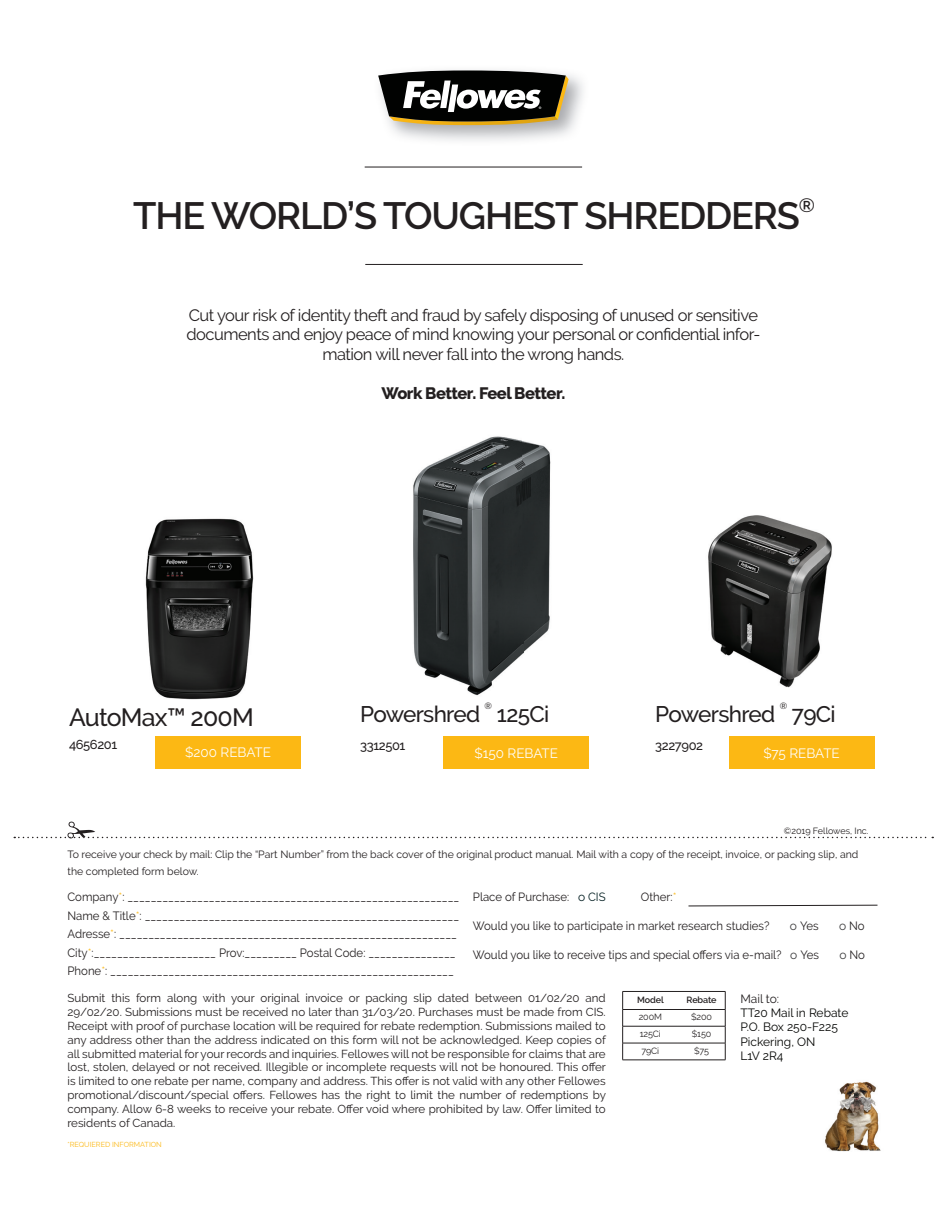
<style>
.page{position:relative;width:945px;height:1215px;background:#fff}
.page>*{position:absolute;margin:0;border:0;box-sizing:border-box;transform-origin:0 0}
.t1{font:600 37.95px "Raleway";letter-spacing:-.03em;color:#231f20}
.t2{font:500 24.9px "Raleway";letter-spacing:-.03em;color:#231f20}
.t3{font:500 22.5px "Raleway";letter-spacing:-.03em;color:#231f20}
.t4{font:16.5px/19.5px "Raleway";letter-spacing:-.03em;color:#231f20;text-align:center}
.t5{font:800 16.5px "Raleway";letter-spacing:-.03em;color:#231f20}
.t6{font:13.5px "Raleway";color:#fff}
.t7{font:500 12.9px "Raleway";letter-spacing:-.03em;color:#231f20}
.t8{font:12px/18.5px "Raleway";color:#231f20;scale:.95 1}
.t9{font:12px/14.4px "Raleway";color:#040503}
.t10{font:12px "Raleway";color:#231f20}
.t11{font:11.85px "Raleway";color:#231f20;scale:.96 1}
.t12{font:11.55px/13.8px "Raleway";color:#231f20;text-align:justify}
.t13{font:10.5px/16.5px "Raleway";color:#231f20}
.t14{font:9px "Raleway";letter-spacing:-.01em;color:#231f20}
.t15{font:600 9px "Raleway";letter-spacing:-.01em;color:#231f20}
.t16{font:500 9px "Raleway";color:#231f20}
.t17{font:7.2px "Raleway";color:#fcb814}
.s1{color:#041f22}
.s2{color:#fcb814}
.s3{color:#3e3e3f}
</style>
<div class="page">
<svg style="left:378px;top:70px;width:191px;height:55px"></svg>
<hr style="left:365px;top:167px;width:217px;height:1px;background:#231f20">
<div style="left:155px;top:736px;width:146px;height:32px;background:#fcb814"></div>
<img style="left:145px;top:518px;width:109px;height:182px">
<svg style="left:14px;top:822px;width:919px;height:16px"></svg>
<hr style="left:622px;top:991px;width:56px;height:1px;background:#231f20">
<hr style="left:678px;top:991px;width:47px;height:1px;background:#231f20">
<hr style="left:622px;top:1009px;width:56px;height:1px;background:#231f20">
<hr style="left:678px;top:1009px;width:47px;height:1px;background:#231f20">
<hr style="left:622px;top:1026px;width:56px;height:1px;background:#231f20">
<hr style="left:678px;top:1026px;width:47px;height:1px;background:#231f20">
<hr style="left:622px;top:1043px;width:56px;height:1px;background:#231f20">
<svg style="left:622px;top:992px;width:1px;height:68px"></svg>
<hr style="left:678px;top:1043px;width:47px;height:1px;background:#231f20">
<svg style="left:725px;top:992px;width:1px;height:68px"></svg>
<hr style="left:622px;top:1060px;width:56px;height:1px;background:#231f20">
<hr style="left:678px;top:1060px;width:47px;height:1px;background:#231f20">
<svg style="left:688px;top:904px;width:190px;height:3px"></svg>
<div style="left:443px;top:736px;width:146px;height:33px;background:#fcb814"></div>
<img style="left:413px;top:436px;width:138px;height:260px">
<div style="left:729px;top:736px;width:146px;height:33px;background:#fcb814"></div>
<img style="left:708px;top:515px;width:124px;height:172px">
<hr style="left:365px;top:264px;width:218px;height:1px;background:#231f20">
<img style="left:825px;top:1081px;width:56px;height:71px">
<h1 class="t1" style="left:133px;top:194px;width:683px">THE WORLD’S TOUGHEST SHREDDERS<sup>®</sup></h1>
<h3 class="t4" style="left:186px;top:305px;width:575px">Cut your risk of identity theft and fraud by safely disposing of unused or sensitive documents and enjoy peace of mind knowing your personal or confidential infor&shy;mation will never fall into the wrong hands.</h3>
<h3 class="t5" style="left:381px;top:384px;width:185px">Work Better. Feel Better.</h3>
<h2 class="t2" style="left:69px;top:703px;width:186px">AutoMax™ 200M</h2>
<p class="t7" style="left:69px;top:737px;width:50px">4656201</p>
<p class="t6" style="left:185px;top:745px;width:87px">$200 REBATE</p>
<p class="t16" style="left:485px;top:701px;width:9px">®</p>
<h3 class="t3" style="left:360px;top:701px;width:122px">Powershred</h3>
<h3 class="t3" style="left:497px;top:701px;width:54px">125Ci</h3>
<p class="t7" style="left:360px;top:738px;width:47px">3312501</p>
<p class="t6" style="left:474px;top:745px;width:85px">$150 REBATE</p>
<p class="t16" style="left:780px;top:701px;width:9px">®</p>
<h3 class="t3" style="left:655px;top:701px;width:122px">Powershred</h3>
<h3 class="t3" style="left:792px;top:701px;width:45px">79Ci</h3>
<p class="t7" style="left:655px;top:738px;width:49px">3227902</p>
<p class="t6" style="left:763px;top:745px;width:78px">$75 REBATE</p>
<p class="t14" style="left:784px;top:826px;width:86px">©2019 Fellowes, Inc.</p>
<p class="t13" style="left:68px;top:846px;width:792px">To receive your check by mail: Clip the “Part Number” from the back cover of the original product manual. Mail with a copy of the receipt, invoice, or packing slip, and the completed form below.</p>
<p class="t11" style="left:473px;top:890px;width:140px">Place of Purchase: <span class="s1">o CIS</span></p>
<p class="t11" style="left:641px;top:890px;width:39px">Other:<span class="s2">*</span></p>
<p class="t8" style="left:473px;top:916px;width:314px">Would you like to participate in market research studies?</p>
<p class="t8" style="left:790px;top:916px;width:32px"><span class="s3">o</span> Yes</p>
<p class="t8" style="left:839px;top:916px;width:28px"><span class="s3">o</span> No</p>
<p class="t8" style="left:473px;top:945px;width:366px">Would you like to receive tips and special offers via e-mail? <span class="s3">o</span> Yes</p>
<p class="t8" style="left:839px;top:945px;width:28px"><span class="s3">o</span> No</p>
<p class="t12" style="left:68px;top:991px;width:540px">Submit this form along with your original invoice or packing slip dated between 01/02/20 and 29/02/20. Submissions must be received no later than 31/03/20. Purchases must be made from CIS.<br>Receipt with proof of purchase location will be required for rebate redemption. Submissions mailed to any address other than the address indicated on this form will not be acknowledged. Keep copies of all submitted material for your records and inquiries. Fellowes will not be responsible for claims that are lost, stolen, delayed or not received. Illegible or incomplete requests will not be honoured. This offer is limited to one rebate per name, company and address. This offer is not valid with any other Fellowes promotional/discount/special offers. Fellowes has the right to limit the number of redemptions by company. Allow 6-8 weeks to receive your rebate. Offer void where prohibited by law. Offer limited to residents of Canada.</p>
<p class="t8" style="left:67px;top:888px;width:414px">Company<span class="s2">*</span>: _________________________________________________________ Name &amp; Title<span class="s2">*</span>: ______________________________________________________ Adresse<span class="s2">*</span>: __________________________________________________________ City<span class="s2">*</span>:_____________________ Prov:_________ Postal Code: _______________ Phone<span class="s2">*</span>: ___________________________________________________________</p>
<p class="t10" style="left:740px;top:991px;width:40px">Mail to:</p>
<p class="t9" style="left:740px;top:1006px;width:110px">TT20 Mail in Rebate<br>P.O. Box 250-F225<br>Pickering, ON<br>L1V 2R4</p>
<p class="t15" style="left:637px;top:994px;width:28px">Model</p>
<p class="t15" style="left:687px;top:994px;width:31px">Rebate</p>
<p class="t14" style="left:639px;top:1012px;width:25px">200M</p>
<p class="t14" style="left:691px;top:1012px;width:23px">$200</p>
<p class="t14" style="left:640px;top:1029px;width:23px">125Ci</p>
<p class="t14" style="left:692px;top:1029px;width:21px">$150</p>
<p class="t14" style="left:641px;top:1045px;width:19px">79Ci</p>
<p class="t14" style="left:694px;top:1045px;width:16px">$75</p>
<p class="t17" style="left:68px;top:1140px;width:96px">*REQUIERED INFORMATION</p>
</div>
